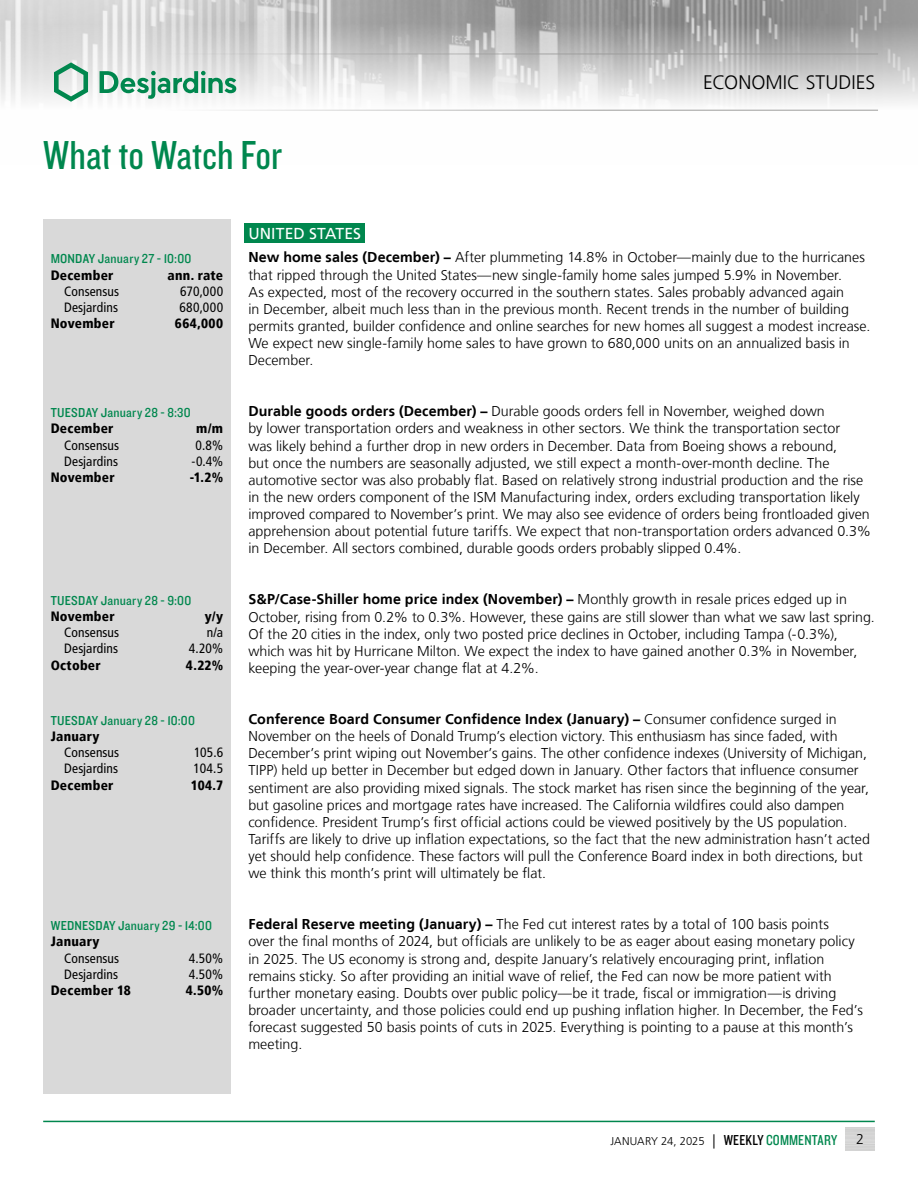
<style>
.page{position:relative;width:918px;height:1188px;background:#fff}
.page>*{position:absolute;margin:0;border:0;box-sizing:border-box;transform-origin:0 0}
.t1{font:42px "Knockout 29 Junior Ltweight";color:#00874e}
.t2{font:300 19.5px "Frutiger LT";letter-spacing:.005em;color:#000}
.t3{font:15.75px "Frutiger LT";letter-spacing:.005em;color:#fff}
.t4{font:300 14.25px/17.1px "Frutiger LT";color:#000}
.t5{font:condensed 13.5px "Frutiger LT";letter-spacing:.01em;color:#000}
.t6{font:900 condensed 13.5px "Frutiger LT";letter-spacing:.02em;color:#000}
.t7{font:13.5px "Knockout 30 Junior Welterwt";letter-spacing:.015em;color:#00874e}
.t8{font:300 11.25px "Frutiger LT";letter-spacing:-.005em;color:#000}
.s1{font-weight:700}
.s2{font-size:14.25px}
.s3{font-family:"Knockout 29 Junior Ltweight";font-weight:400;font-size:15px}
.s4{font-family:"Knockout 29 Junior Ltweight";font-weight:400;font-size:15px;color:#00874e}
</style>
<div class="page">
<img style="left:0;top:0;width:918px;height:110px">
<hr style="left:0;top:54px;width:878px;height:1px;background:#9d9d9c">
<hr style="left:0;top:110px;width:878px;height:1px;background:#9d9d9c">
<svg style="left:54px;top:62px;width:34px;height:40px"></svg>
<svg style="left:100px;top:71px;width:136px;height:28px"></svg>
<hr style="left:43px;top:1121px;width:832px;height:1px;background:#00874e">
<div style="left:244px;top:223px;width:121px;height:20px;background:#00874e"></div>
<div style="left:43px;top:219px;width:188px;height:875px;background:#d9d9d9"></div>
<h1 class="t1" style="left:43px;top:128px;width:240px">What to Watch For</h1>
<h2 class="t2" style="left:703px;top:72px;width:174px">ECONOMIC STUDIES</h2>
<p class="t7" style="left:51px;top:250px;width:142px">MONDAY January 27 - 10:00</p>
<p class="t6" style="left:51px;top:267px;width:64px">December</p>
<p class="t6" style="left:168px;top:267px;width:57px">ann. rate</p>
<p class="t5" style="left:64px;top:283px;width:57px">Consensus</p>
<p class="t5" style="left:180px;top:283px;width:45px">670,000</p>
<p class="t5" style="left:64px;top:299px;width:55px">Desjardins</p>
<p class="t5" style="left:179px;top:299px;width:45px">680,000</p>
<p class="t6" style="left:51px;top:315px;width:65px">November</p>
<p class="t6" style="left:175px;top:315px;width:50px">664,000</p>
<p class="t7" style="left:51px;top:404px;width:141px">TUESDAY January 28 - 8:30</p>
<p class="t6" style="left:51px;top:421px;width:64px">December</p>
<p class="t6" style="left:196px;top:421px;width:28px">m/m</p>
<p class="t5" style="left:64px;top:437px;width:57px">Consensus</p>
<p class="t5" style="left:196px;top:437px;width:29px">0.8%</p>
<p class="t5" style="left:64px;top:453px;width:55px">Desjardins</p>
<p class="t5" style="left:191px;top:453px;width:33px">-0.4%</p>
<p class="t6" style="left:51px;top:469px;width:65px">November</p>
<p class="t6" style="left:190px;top:469px;width:35px">-1.2%</p>
<p class="t7" style="left:51px;top:591px;width:142px">TUESDAY January 28 - 9:00</p>
<p class="t6" style="left:51px;top:608px;width:65px">November</p>
<p class="t6" style="left:205px;top:608px;width:20px">y/y</p>
<p class="t5" style="left:64px;top:625px;width:57px">Consensus</p>
<p class="t5" style="left:207px;top:625px;width:18px">n/a</p>
<p class="t5" style="left:64px;top:641px;width:55px">Desjardins</p>
<p class="t5" style="left:189px;top:641px;width:36px">4.20%</p>
<p class="t6" style="left:51px;top:657px;width:52px">October</p>
<p class="t6" style="left:186px;top:657px;width:39px">4.22%</p>
<p class="t7" style="left:51px;top:711px;width:146px">TUESDAY January 28 - 10:00</p>
<p class="t6" style="left:51px;top:728px;width:50px">January</p>
<p class="t5" style="left:64px;top:745px;width:57px">Consensus</p>
<p class="t5" style="left:194px;top:745px;width:31px">105.6</p>
<p class="t5" style="left:64px;top:761px;width:55px">Desjardins</p>
<p class="t5" style="left:194px;top:761px;width:31px">104.5</p>
<p class="t6" style="left:51px;top:777px;width:64px">December</p>
<p class="t6" style="left:191px;top:777px;width:34px">104.7</p>
<p class="t7" style="left:51px;top:917px;width:163px">WEDNESDAY January 29 - 14:00</p>
<p class="t6" style="left:51px;top:934px;width:50px">January</p>
<p class="t5" style="left:64px;top:950px;width:57px">Consensus</p>
<p class="t5" style="left:189px;top:950px;width:36px">4.50%</p>
<p class="t5" style="left:64px;top:966px;width:55px">Desjardins</p>
<p class="t5" style="left:189px;top:966px;width:36px">4.50%</p>
<p class="t6" style="left:51px;top:982px;width:82px">December 18</p>
<p class="t6" style="left:186px;top:982px;width:39px">4.50%</p>
<p class="t3" style="left:248px;top:224px;width:114px">UNITED STATES</p>
<p class="t4" style="left:248px;top:249px;width:623px"><span class="s1">New home sales (December) –</span> After plummeting 14.8% in October—mainly due to the hurricanes that ripped through the United States—new single-family home sales jumped 5.9% in November.<br>As expected, most of the recovery occurred in the southern states. Sales probably advanced again<br>in December, albeit much less than in the previous month. Recent trends in the number of building permits granted, builder confidence and online searches for new homes all suggest a modest increase.<br>We expect new single-family home sales to have grown to 680,000 units on an annualized basis in December.</p>
<p class="t4" style="left:248px;top:403px;width:624px"><span class="s1">Durable goods orders (December) –</span> Durable goods orders fell in November, weighed down<br>by lower transportation orders and weakness in other sectors. We think the transportation sector<br>was likely behind a further drop in new orders in December. Data from Boeing shows a rebound,<br>but once the numbers are seasonally adjusted, we still expect a month-over-month decline. The automotive sector was also probably flat. Based on relatively strong industrial production and the rise in the new orders component of the ISM Manufacturing index, orders excluding transportation likely improved compared to November’s print. We may also see evidence of orders being frontloaded given apprehension about potential future tariffs. We expect that non-transportation orders advanced 0.3% in December. All sectors combined, durable goods orders probably slipped 0.4%.</p>
<p class="t4" style="left:248px;top:591px;width:628px"><span class="s1">S&amp;P/Case-Shiller home price index (November) –</span> Monthly growth in resale prices edged up in October, rising from 0.2% to 0.3%. However, these gains are still slower than what we saw last spring.<br>Of the 20 cities in the index, only two posted price declines in October, including Tampa (-0.3%), which was hit by Hurricane Milton. We expect the index to have gained another 0.3% in November, keeping the year-over-year change flat at 4.2%.</p>
<p class="t4" style="left:248px;top:711px;width:623px"><span class="s1">Conference Board Consumer Confidence Index (January) –</span> Consumer confidence surged in November on the heels of Donald Trump’s election victory. This enthusiasm has since faded, with December’s print wiping out November’s gains. The other confidence indexes (University of Michigan, TIPP) held up better in December but edged down in January. Other factors that influence consumer sentiment are also providing mixed signals. The stock market has risen since the beginning of the year, but gasoline prices and mortgage rates have increased. The California wildfires could also dampen confidence. President Trump’s first official actions could be viewed positively by the US population.<br>Tariffs are likely to drive up inflation expectations, so the fact that the new administration hasn’t acted yet should help confidence. These factors will pull the Conference Board index in both directions, but we think this month’s print will ultimately be flat.</p>
<p class="t4" style="left:248px;top:916px;width:616px"><span class="s1">Federal Reserve meeting (January) –</span> The Fed cut interest rates by a total of 100 basis points<br>over the final months of 2024, but officials are unlikely to be as eager about easing monetary policy in 2025. The US economy is strong and, despite January’s relatively encouraging print, inflation remains sticky. So after providing an initial wave of relief, the Fed can now be more patient with further monetary easing. Doubts over public policy—be it trade, fiscal or immigration—is driving broader uncertainty, and those policies could end up pushing inflation higher. In December, the Fed’s forecast suggested 50 basis points of cuts in 2025. Everything is pointing to a pause at this month’s meeting.</p>
<p class="t8" style="left:610px;top:1135px;width:228px">JANUARY 24, 2025 <span class="s2">|</span> <span class="s3">WEEKLY</span> <span class="s4">COMMENTARY</span></p>
<p class="t4" style="left:856px;top:1131px;width:9px">2</p>
</div>
